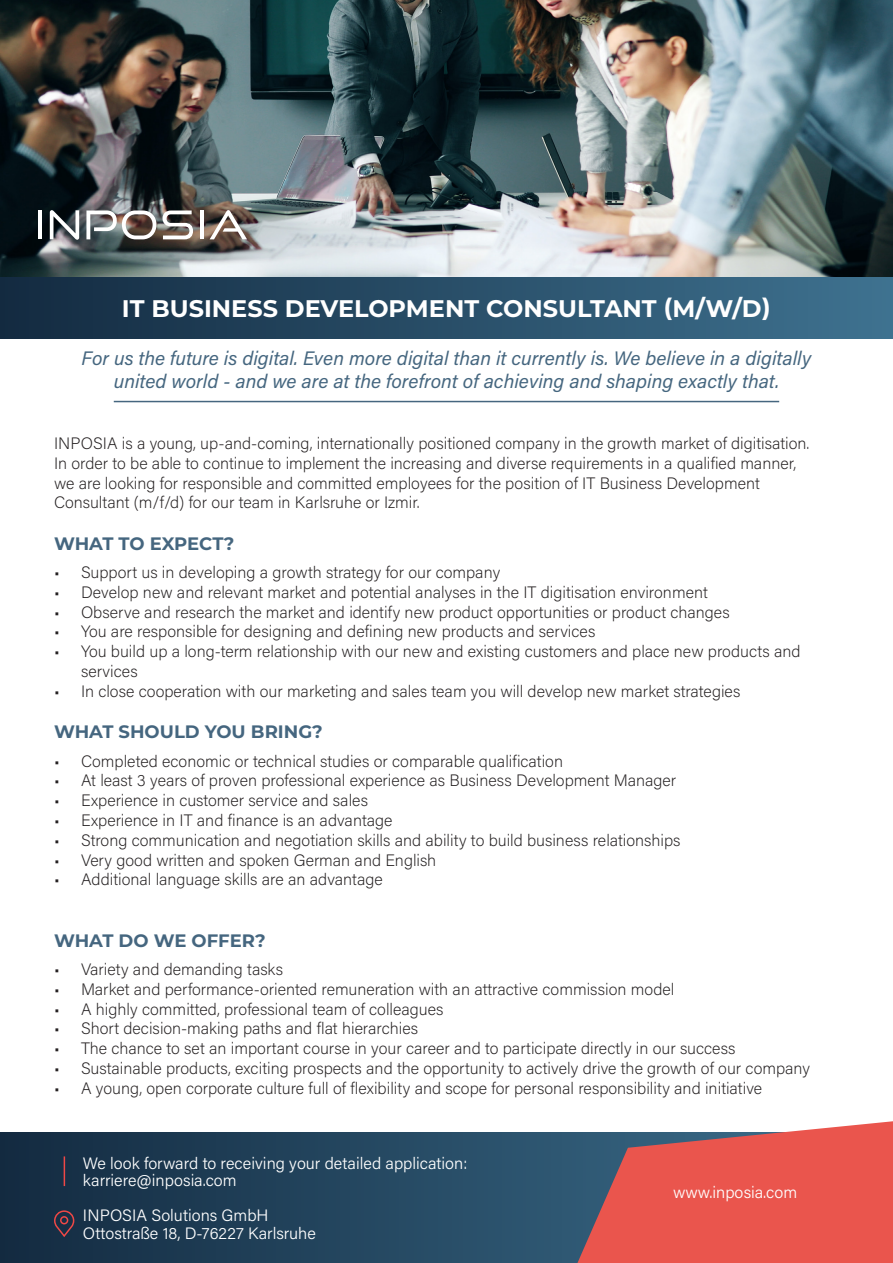
<style>
.page{position:relative;width:893px;height:1263px;background:#fff}
.page>*{position:absolute;margin:0;border:0;box-sizing:border-box;transform-origin:0 0}
.t1{font:700 24px "Montserrat";color:#fff}
.Zitat{font:italic 19.5px/23.4px "Acumin Pro";color:#45667f;text-align:center}
.Ü2{font:700 18px "Montserrat";color:#45667f}
.Fließtext{font:200 16.5px/19.8px "Acumin Pro";color:#231f20}
.Ü2-2{font:300 16.5px "Acumin Pro";color:#fff}
</style>
<div class="page">
<img style="left:0;top:0;width:893px;height:278px">
<hr style="left:38px;top:210px;width:4px;height:29px;background:#fff">
<svg style="left:50px;top:210px;width:29px;height:30px"></svg>
<svg style="left:86px;top:210px;width:70px;height:29px"></svg>
<svg style="left:163px;top:210px;width:30px;height:29px"></svg>
<hr style="left:200px;top:210px;width:4px;height:29px;background:#fff">
<svg style="left:210px;top:210px;width:37px;height:29px"></svg>
<svg style="left:0;top:1132px;width:577px;height:131px;background:#21415a"></svg>
<svg style="left:577px;top:1121px;width:316px;height:142px;background:#d6605d"></svg>
<svg style="left:53px;top:1210px;width:22px;height:30px"></svg>
<div style="left:60px;top:1216px;width:8px;height:8px;border:2px solid #ef4846;border-radius:50%"></div>
<hr style="left:64px;top:1156px;width:1px;height:30px;background:#ef4846">
<div style="left:0;top:278px;width:893px;height:60px;background:linear-gradient(to right,#132a40,#3f7290)"></div>
<hr style="left:114px;top:401px;width:665px;height:1px;background:#45667f">
<p class="t1" style="left:122px;top:292px;width:651px">IT BUSINESS DEVELOPMENT CONSULTANT (M/W/D)</p>
<p class="Zitat" style="left:81px;top:345px;width:732px">For us the future is digital. Even more digital than it currently is. We believe in a digitally united world - and we are at the forefront of achieving and shaping exactly that.</p>
<p class="Fließtext" style="left:54px;top:433px;width:757px">INPOSIA is a young, up-and-coming, internationally positioned company in the growth market of digitisation.<br>In order to be able to continue to implement the increasing and diverse requirements in a qualified manner, we are looking for responsible and committed employees for the position of IT Business Development Consultant (m/f/d) for our team in Karlsruhe or Izmir.</p>
<p class="Ü2" style="left:54px;top:530px;width:182px">WHAT TO EXPECT?</p>
<p class="Fließtext" style="left:54px;top:562px;width:448px">• Support us in developing a growth strategy for our company</p>
<p class="Fließtext" style="left:54px;top:581px;width:655px">• Develop new and relevant market and potential analyses in the IT digitisation environment</p>
<p class="Fließtext" style="left:54px;top:601px;width:677px">• Observe and research the market and identify new product opportunities or product changes</p>
<p class="Fließtext" style="left:54px;top:621px;width:543px">• You are responsible for designing and defining new products and services</p>
<p class="Fließtext" style="left:81px;top:641px;width:721px;text-indent:-27px">• You build up a long-term relationship with our new and existing customers and place new products and services</p>
<p class="Fließtext" style="left:54px;top:680px;width:688px">• In close cooperation with our marketing and sales team you will develop new market strategies</p>
<p class="Ü2" style="left:54px;top:719px;width:270px">WHAT SHOULD YOU BRING?</p>
<p class="Fließtext" style="left:54px;top:750px;width:511px">• Completed economic or technical studies or comparable qualification</p>
<p class="Fließtext" style="left:54px;top:770px;width:624px">• At least 3 years of proven professional experience as Business Development Manager</p>
<p class="Fließtext" style="left:54px;top:790px;width:316px">• Experience in customer service and sales</p>
<p class="Fließtext" style="left:54px;top:810px;width:340px">• Experience in IT and finance is an advantage</p>
<p class="Fließtext" style="left:54px;top:829px;width:628px">• Strong communication and negotiation skills and ability to build business relationships</p>
<p class="Fließtext" style="left:54px;top:849px;width:384px">• Very good written and spoken German and English</p>
<p class="Fließtext" style="left:54px;top:869px;width:330px">• Additional language skills are an advantage</p>
<p class="Ü2" style="left:54px;top:927px;width:213px">WHAT DO WE OFFER?</p>
<p class="Fließtext" style="left:54px;top:958px;width:231px">• Variety and demanding tasks</p>
<p class="Fließtext" style="left:54px;top:978px;width:622px">• Market and performance-oriented remuneration with an attractive commission model</p>
<p class="Fließtext" style="left:54px;top:998px;width:391px">• A highly committed, professional team of colleagues</p>
<p class="Fließtext" style="left:54px;top:1018px;width:366px">• Short decision-making paths and flat hierarchies</p>
<p class="Fließtext" style="left:54px;top:1038px;width:683px">• The chance to set an important course in your career and to participate directly in our success</p>
<p class="Fließtext" style="left:54px;top:1057px;width:758px">• Sustainable products, exciting prospects and the opportunity to actively drive the growth of our company</p>
<p class="Fließtext" style="left:54px;top:1077px;width:710px">• A young, open corporate culture full of flexibility and scope for personal responsibility and initiative</p>
<p class="Ü2-2" style="left:83px;top:1151px;width:386px">We look forward to receiving your detailed application:</p>
<p class="Ü2-2" style="left:83px;top:1169px;width:155px">karriere@inposia.com</p>
<p class="Ü2-2" style="left:83px;top:1204px;width:187px">INPOSIA Solutions GmbH</p>
<p class="Ü2-2" style="left:83px;top:1221px;width:235px">Ottostraße 18, D-76227 Karlsruhe</p>
<p class="Ü2-2" style="left:673px;top:1181px;width:125px">www.inposia.com</p>
</div>
